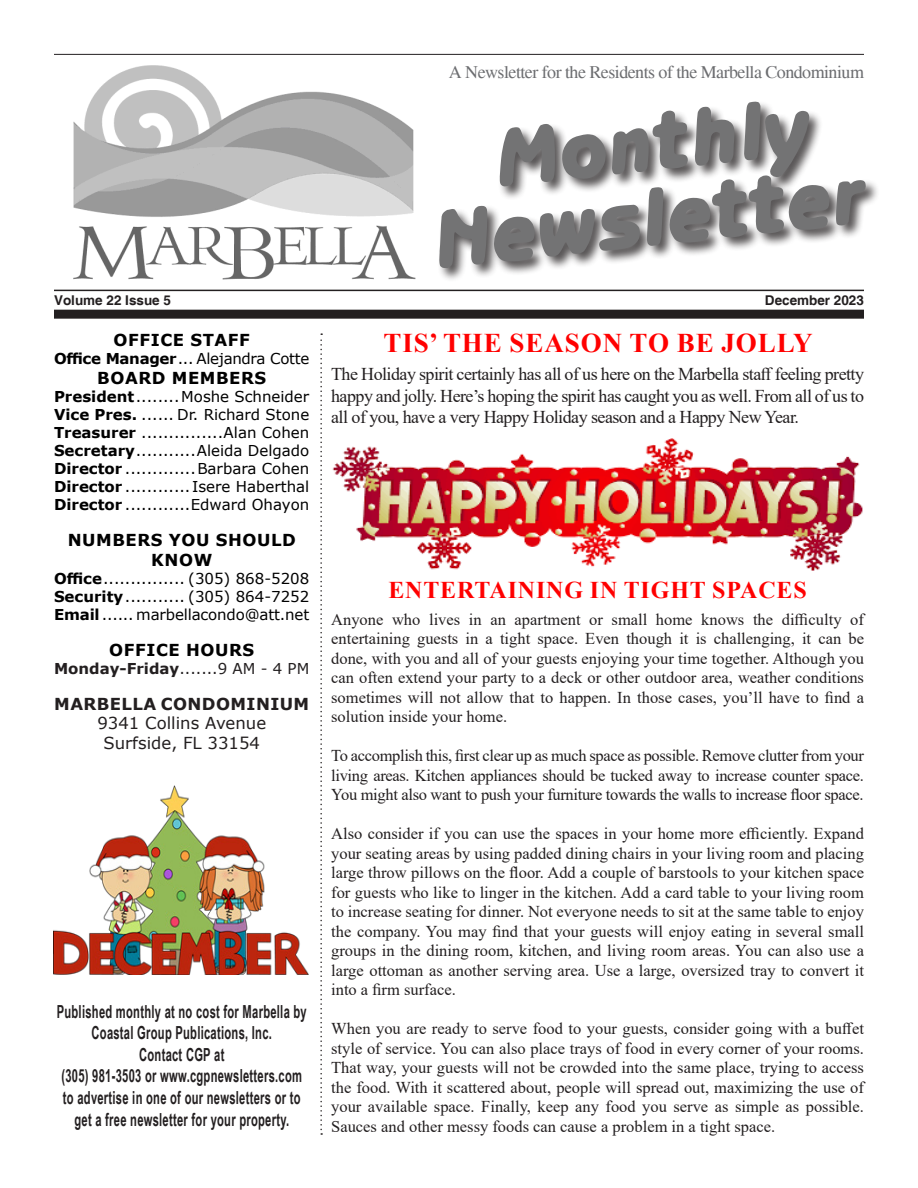
<style>
.page{position:relative;width:918px;height:1188px;background:#fff}
.page>*{position:absolute;margin:0;border:0;box-sizing:border-box;transform-origin:0 0}
.t1{font:82.5px "Tubular";color:#737374}
.t2{font:700 27px "Times New Roman";letter-spacing:.035em;color:#f00}
.t3{font:700 24px "Times New Roman";letter-spacing:.035em;color:#f00}
.t4{font:18px/21.6px "Times New Roman";letter-spacing:-.03em;color:#231f20;text-align:justify}
.t5{font:700 18px/21.6px "Arial Narrow";letter-spacing:.02em;color:#231f20;text-align:center;scale:.76 1}
.t6{font:18px "Times";letter-spacing:-.03em;color:#6c6d70}
.t7{font:16.5px/19.5px "Times New Roman";color:#231f20;text-align:justify}
.t8{font:700 16.5px/19.8px "Verdana";letter-spacing:.035em;color:#000;text-align:center}
.t9{font:16.5px "Verdana";color:#231f20}
.t10{font:700 16.5px "Verdana";letter-spacing:.025em;color:#231f20}
.t11{font:15px "Verdana";color:#000}
.t12{font:15px "Verdana";letter-spacing:-.02em;color:#000}
.t13{font:15px "Verdana";color:#231f20}
.t14{font:700 13.5px "Helvetica";color:#231f20}
.s1{font-weight:700}
</style>
<div class="page">
<svg style="left:320px;top:333px;width:2px;height:802px"></svg>
<div style="left:54px;top:310px;width:810px;height:9px;background:#231f20"></div>
<hr style="left:54px;top:290px;width:810px;height:1px;background:#231f20">
<hr style="left:54px;top:54px;width:810px;height:1px;background:#231f20">
<img style="left:74px;top:65px;width:342px;height:215px">
<div style="left:498px;top:101px;width:325px;height:99px;background:#231f20;opacity:.75"></div>
<div style="left:438px;top:174px;width:442px;height:108px;background:#231f20;opacity:.75"></div>
<img style="left:54px;top:786px;width:254px;height:188px">
<img style="left:332px;top:438px;width:531px;height:133px">
<p class="t6" style="left:449px;top:61px;width:417px">A Newsletter for the Residents of the Marbella Condominium</p>
<p class="t1" style="left:491px;top:112px;width:317px;rotate:-6deg">Monthly</p>
<p class="t1" style="left:430px;top:193px;width:435px;rotate:-6deg">Newsletter</p>
<p class="t14" style="left:54px;top:292px;width:119px">Volume 22 Issue 5</p>
<p class="t14" style="left:765px;top:292px;width:101px">December 2023</p>
<p class="t8" style="left:114px;top:330px;width:138px">OFFICE STAFF</p>
<p class="t12" style="left:54px;top:348px;width:257px"><span class="s1">Office Manager</span>... Alejandra Cotte</p>
<p class="t8" style="left:97px;top:368px;width:171px">BOARD MEMBERS</p>
<p class="t11" style="left:54px;top:386px;width:257px"><span class="s1">President</span>........Moshe Schneider</p>
<p class="t11" style="left:54px;top:404px;width:257px"><span class="s1">Vice Pres.</span> ...... Dr. Richard Stone</p>
<p class="t11" style="left:54px;top:422px;width:257px"><span class="s1">Treasurer</span> ...............Alan Cohen</p>
<p class="t11" style="left:54px;top:440px;width:257px"><span class="s1">Secretary</span>...........Aleida Delgado</p>
<p class="t11" style="left:54px;top:458px;width:257px"><span class="s1">Director</span> .............Barbara Cohen</p>
<p class="t11" style="left:54px;top:476px;width:257px"><span class="s1">Director</span> ............ Isere Haberthal</p>
<p class="t11" style="left:54px;top:494px;width:257px"><span class="s1">Director</span> ............Edward Ohayon</p>
<p class="t8" style="left:68px;top:530px;width:230px">NUMBERS YOU SHOULD<br>KNOW</p>
<p class="t11" style="left:54px;top:568px;width:257px"><span class="s1">Office</span>............... (305) 868-5208</p>
<p class="t11" style="left:54px;top:586px;width:257px"><span class="s1">Security</span>........... (305) 864-7252</p>
<p class="t11" style="left:54px;top:604px;width:257px"><span class="s1">Email</span>...... marbellacondo@att.net</p>
<p class="t8" style="left:109px;top:639px;width:146px">OFFICE HOURS</p>
<p class="t13" style="left:54px;top:658px;width:257px"><span class="s1">Monday-Friday</span>.......9 AM - 4 PM</p>
<p class="t10" style="left:54px;top:692px;width:256px">MARBELLA CONDOMINIUM</p>
<p class="t9" style="left:97px;top:712px;width:170px">9341 Collins Avenue</p>
<p class="t9" style="left:104px;top:732px;width:158px">Surfside, FL 33154</p>
<p class="t5" style="left:57px;top:999px;width:331px">Published monthly at no cost for Marbella by<br>Coastal Group Publications, Inc.</p>
<p class="t5" style="left:139px;top:1043px;width:114px">Contact CGP at</p>
<p class="t5" style="left:61px;top:1064px;width:318px">(305) 981-3503 or www.cgpnewsletters.com</p>
<p class="t5" style="left:63px;top:1086px;width:314px">to advertise in one of our newsletters or to get a free newsletter for your property.</p>
<p class="t2" style="left:383px;top:323px;width:431px">TIS’ THE SEASON TO BE JOLLY</p>
<p class="t4" style="left:331px;top:363px;width:534px">The Holiday spirit certainly has all of us here on the Marbella staff feeling pretty happy and jolly. Here’s hoping the spirit has caught you as well. From all of us to all of you, have a very Happy Holiday season and a Happy New Year.</p>
<p class="t3" style="left:388px;top:573px;width:420px">ENTERTAINING IN TIGHT SPACES</p>
<p class="t7" style="left:331px;top:609px;width:534px">Anyone who lives in an apartment or small home knows the difficulty of entertaining guests in a tight space. Even though it is challenging, it can be done, with you and all of your guests enjoying your time together. Although you can often extend your party to a deck or other outdoor area, weather conditions sometimes will not allow that to happen. In those cases, you’ll have to find a solution inside your home.</p>
<p class="t7" style="left:331px;top:745px;width:534px">To accomplish this, first clear up as much space as possible. Remove clutter from your living areas. Kitchen appliances should be tucked away to increase counter space.<br>You might also want to push your furniture towards the walls to increase floor space.</p>
<p class="t7" style="left:331px;top:823px;width:534px">Also consider if you can use the spaces in your home more efficiently. Expand your seating areas by using padded dining chairs in your living room and placing large throw pillows on the floor. Add a couple of barstools to your kitchen space for guests who like to linger in the kitchen. Add a card table to your living room to increase seating for dinner. Not everyone needs to sit at the same table to enjoy the company. You may find that your guests will enjoy eating in several small groups in the dining room, kitchen, and living room areas. You can also use a large ottoman as another serving area. Use a large, oversized tray to convert it into a firm surface.</p>
<p class="t7" style="left:331px;top:1018px;width:534px">When you are ready to serve food to your guests, consider going with a buffet style of service. You can also place trays of food in every corner of your rooms.<br>That way, your guests will not be crowded into the same place, trying to access the food. With it scattered about, people will spread out, maximizing the use of your available space. Finally, keep any food you serve as simple as possible.<br>Sauces and other messy foods can cause a problem in a tight space.</p>
</div>
